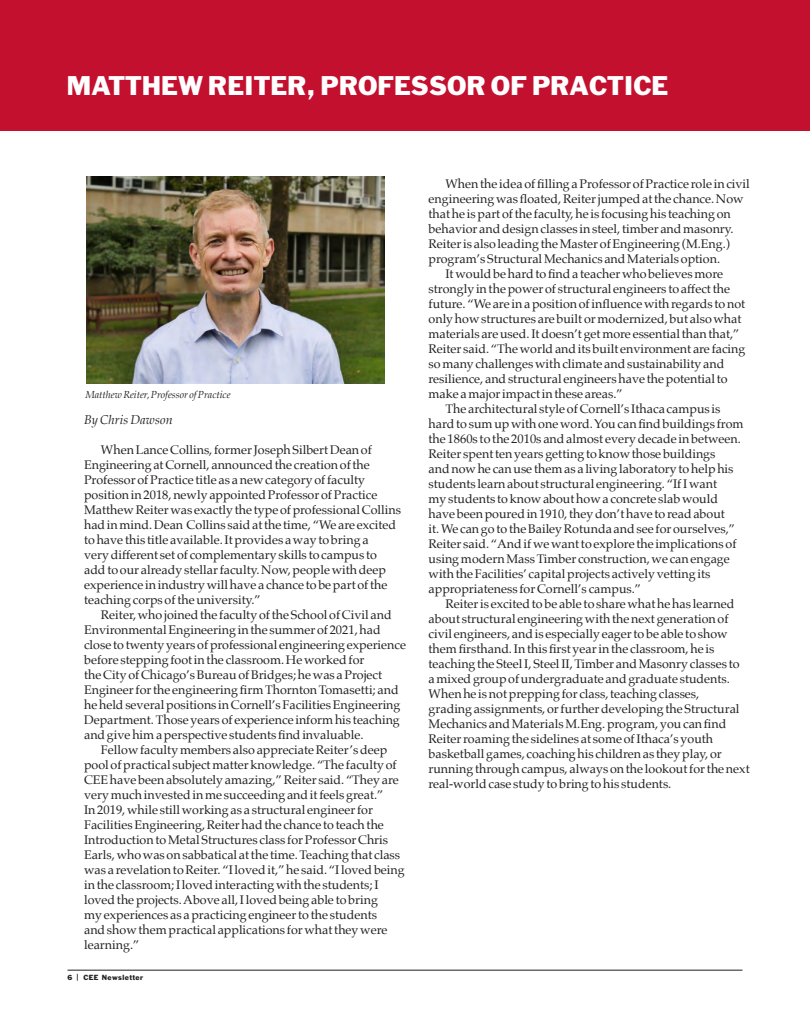
<style>
.page{position:relative;width:810px;height:1035px;background:#fff}
.page>*{position:absolute;margin:0;border:0;box-sizing:border-box;transform-origin:0 0}
.t1{font:25px "Franklin Gothic Std";color:#fff}
.t2{font:12.5px/15px "Palatino";color:#231f20}
.t3{font:italic 12.5px "Palatino";letter-spacing:.01em;color:#231f20}
.t4{font:italic 10px "Palatino";color:#231f20}
.t5{font:6.88px "Franklin Gothic Std";letter-spacing:.06em;color:#231f20}
</style>
<div class="page">
<hr style="left:68px;top:970px;width:674px;height:1px;background:#231f20">
<div style="left:0;top:0;width:810px;height:131px;background:#c3102f"></div>
<img style="left:86px;top:177px;width:299px;height:207px">
<h2 class="t1" style="left:66px;top:70px;width:603px">MATTHEW REITER, PROFESSOR OF PRACTICE</h2>
<p class="t4" style="left:85px;top:386px;width:147px">Matthew Reiter, Professor of Practice</p>
<p class="t3" style="left:84px;top:409px;width:90px">By Chris Dawson</p>
<p class="t2" style="left:84px;top:442px;width:318px;text-indent:17px">When Lance Collins, former Joseph Silbert Dean of Engineering at Cornell, announced the creation of the Professor of Practice title as a new category of faculty position in 2018, newly appointed Professor of Practice Matthew Reiter was exactly the type of professional Collins had in mind. Dean Collins said at the time, “We are excited to have this title available. It provides a way to bring a<br>very different set of complementary skills to campus to add to our already stellar faculty. Now, people with deep experience in industry will have a chance to be part of the teaching corps of the university.”</p>
<p class="t2" style="left:84px;top:607px;width:323px;text-indent:17px">Reiter, who joined the faculty of the School of Civil and Environmental Engineering in the summer of 2021, had close to twenty years of professional engineering experience before stepping foot in the classroom. He worked for<br>the City of Chicago’s Bureau of Bridges; he was a Project Engineer for the engineering firm Thornton Tomasetti; and he held several positions in Cornell’s Facilities Engineering Department. Those years of experience inform his teaching and give him a perspective students find invaluable.</p>
<p class="t2" style="left:84px;top:742px;width:322px;text-indent:17px">Fellow faculty members also appreciate Reiter’s deep pool of practical subject matter knowledge. “The faculty of CEE have been absolutely amazing,” Reiter said. “They are very much invested in me succeeding and it feels great.”<br>In 2019, while still working as a structural engineer for Facilities Engineering, Reiter had the chance to teach the Introduction to Metal Structures class for Professor Chris Earls, who was on sabbatical at the time. Teaching that class was a revelation to Reiter. “I loved it,” he said. “I loved being in the classroom; I loved interacting with the students; I loved the projects. Above all, I loved being able to bring<br>my experiences as a practicing engineer to the students<br>and show them practical applications for what they were learning.”</p>
<p class="t5" style="left:68px;top:973px;width:77px">6 | CEE Newsletter</p>
<p class="t2" style="left:429px;top:176px;width:323px;text-indent:17px">When the idea of filling a Professor of Practice role in civil engineering was floated, Reiter jumped at the chance. Now that he is part of the faculty, he is focusing his teaching on behavior and design classes in steel, timber and masonry.<br>Reiter is also leading the Master of Engineering (M.Eng.) program’s Structural Mechanics and Materials option.</p>
<p class="t2" style="left:429px;top:266px;width:318px;text-indent:17px">It would be hard to find a teacher who believes more strongly in the power of structural engineers to affect the future. “We are in a position of influence with regards to not only how structures are built or modernized, but also what materials are used. It doesn’t get more essential than that,” Reiter said. “The world and its built environment are facing so many challenges with climate and sustainability and resilience, and structural engineers have the potential to make a major impact in these areas.”</p>
<p class="t2" style="left:429px;top:401px;width:316px;text-indent:17px">The architectural style of Cornell’s Ithaca campus is hard to sum up with one word. You can find buildings from the 1860s to the 2010s and almost every decade in between.<br>Reiter spent ten years getting to know those buildings<br>and now he can use them as a living laboratory to help his students learn about structural engineering. “If I want<br>my students to know about how a concrete slab would have been poured in 1910, they don’t have to read about<br>it. We can go to the Bailey Rotunda and see for ourselves,” Reiter said. “And if we want to explore the implications of using modern Mass Timber construction, we can engage with the Facilities’ capital projects actively vetting its appropriateness for Cornell’s campus.”</p>
<p class="t2" style="left:429px;top:596px;width:323px;text-indent:17px">Reiter is excited to be able to share what he has learned about structural engineering with the next generation of civil engineers, and is especially eager to be able to show them firsthand. In this first year in the classroom, he is teaching the Steel I, Steel II, Timber and Masonry classes to<br>a mixed group of undergraduate and graduate students.<br>When he is not prepping for class, teaching classes,<br>grading assignments, or further developing the Structural Mechanics and Materials M.Eng. program, you can find Reiter roaming the sidelines at some of Ithaca’s youth basketball games, coaching his children as they play, or running through campus, always on the lookout for the next real-world case study to bring to his students.</p>
</div>
